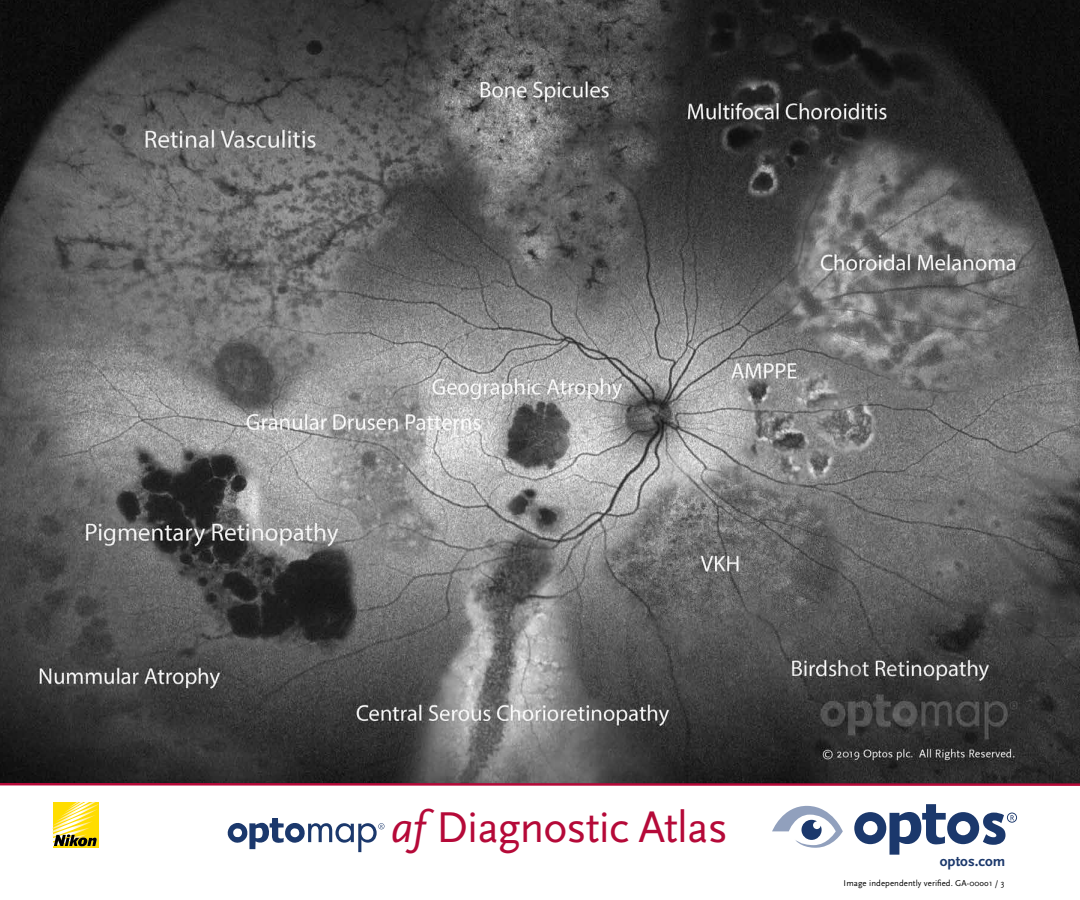
<style>
.page{position:relative;width:1080px;height:900px;background:#fff}
.page>*{position:absolute;margin:0;border:0;box-sizing:border-box;transform-origin:0 0}
.t1{font:45px "Scala Sans OT";letter-spacing:-.02em;color:#b50938}
.t2{font:700 15px "Scala Sans OT";color:#1b386c}
.t3{font:8.75px "Scala Sans OT";letter-spacing:.01em;color:#000}
.s1{font-style:italic}
</style>
<div class="page">
<img style="left:0;top:0;width:1080px;height:782px">
<svg style="left:0;top:782px;width:1080px;height:4px;background:#922643"></svg>
<svg style="left:227px;top:818px;width:157px;height:34px"></svg>
<div style="left:53px;top:802px;width:45px;height:46px;background:#fd0"></div>
<svg style="left:53px;top:802px;width:45px;height:44px"></svg>
<svg style="left:772px;top:805px;width:71px;height:43px"></svg>
<svg style="left:854px;top:804px;width:163px;height:51px"></svg>
<h1 class="t1" style="left:391px;top:803px;width:338px"><span class="s1">af</span> Diagnostic Atlas</h1>
<h2 class="t2" style="left:940px;top:853px;width:67px">optos.com</h2>
<p class="t3" style="left:844px;top:879px;width:162px">Image independently verified. GA-00oo1 / 3</p>
</div>
